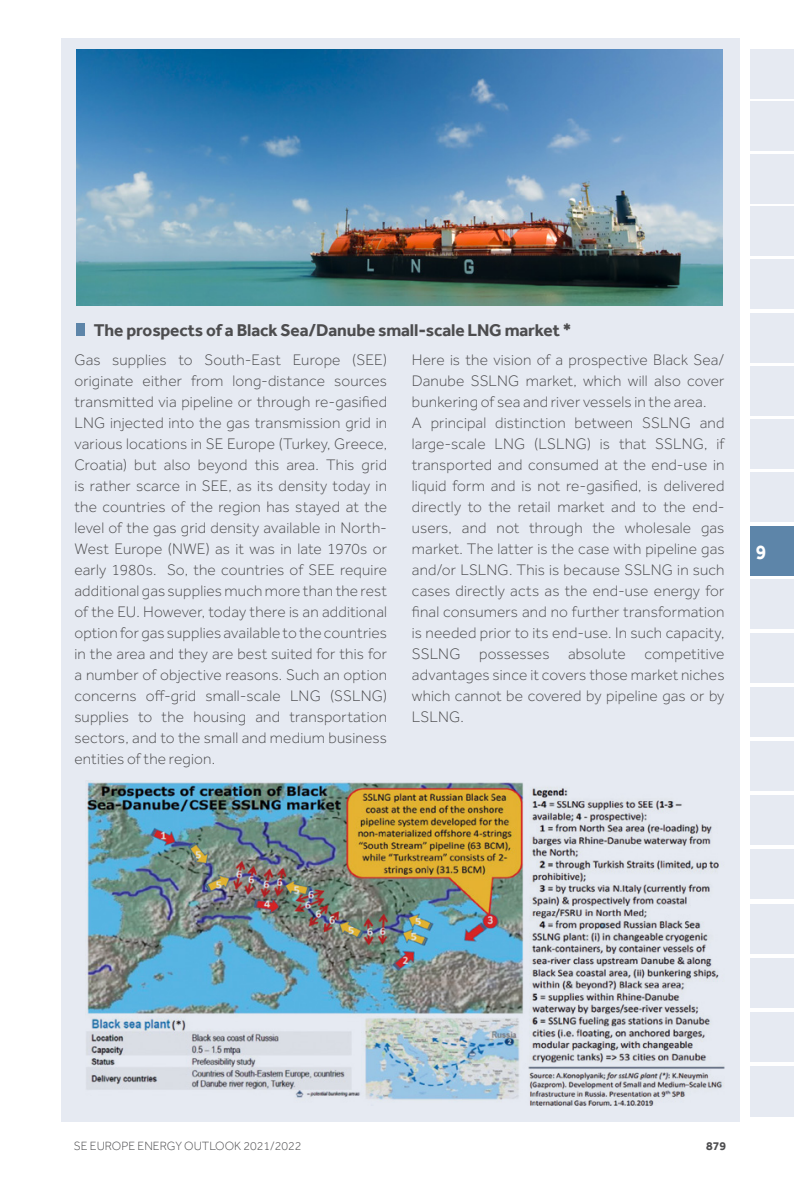
<style>
.page{position:relative;width:794px;height:1191px;background:#fff}
.page>*{position:absolute;margin:0;border:0;box-sizing:border-box;transform-origin:0 0}
.t1{font:700 21px "Effra";color:#fff;scale:.91 1}
.t2{font:700 17.5px "Effra";letter-spacing:-.01em;color:#4d4d4f}
.t3{font:300 15.75px/21px "Effra";letter-spacing:.01em;color:#4d4d4f;text-align:justify}
.t4{font:300 12.25px "Effra";color:#4d4d4f}
.t5{font:700 12.25px "Effra";color:#4d4d4f}
</style>
<div class="page">
<div style="left:751px;top:49px;width:43px;height:49px;background:#e6eaf2"></div>
<div style="left:751px;top:101px;width:43px;height:50px;background:#e6eaf2"></div>
<div style="left:751px;top:154px;width:43px;height:49px;background:#e6eaf2"></div>
<div style="left:751px;top:206px;width:43px;height:50px;background:#e6eaf2"></div>
<div style="left:751px;top:259px;width:43px;height:50px;background:#e6eaf2"></div>
<div style="left:751px;top:313px;width:43px;height:49px;background:#e6eaf2"></div>
<div style="left:751px;top:366px;width:43px;height:50px;background:#e6eaf2"></div>
<div style="left:751px;top:419px;width:43px;height:50px;background:#e6eaf2"></div>
<div style="left:751px;top:472px;width:43px;height:50px;background:#e6eaf2"></div>
<div style="left:751px;top:526px;width:43px;height:49px;background:#5d85a9"></div>
<div style="left:751px;top:579px;width:43px;height:50px;background:#e6eaf2"></div>
<div style="left:751px;top:633px;width:43px;height:50px;background:#e6eaf2"></div>
<div style="left:751px;top:687px;width:43px;height:50px;background:#e6eaf2"></div>
<div style="left:751px;top:741px;width:43px;height:50px;background:#e6eaf2"></div>
<div style="left:751px;top:795px;width:43px;height:50px;background:#e6eaf2"></div>
<div style="left:751px;top:849px;width:43px;height:50px;background:#e6eaf2"></div>
<div style="left:751px;top:903px;width:43px;height:50px;background:#e6eaf2"></div>
<div style="left:751px;top:957px;width:43px;height:50px;background:#e6eaf2"></div>
<div style="left:751px;top:1012px;width:43px;height:49px;background:#e6eaf2"></div>
<div style="left:751px;top:1066px;width:43px;height:50px;background:#e6eaf2"></div>
<div style="left:62px;top:38px;width:678px;height:1083px;background:#e6eaf2"></div>
<div style="left:77px;top:323px;width:8px;height:13px;background:#5d85a9"></div>
<img style="left:86px;top:780px;width:639px;height:325px">
<img style="left:77px;top:50px;width:645px;height:255px">
<p class="t2" style="left:94px;top:319px;width:479px">The prospects of a Black Sea/Danube small-scale LNG market *</p>
<p class="t3" style="left:74px;top:349px;width:314px">Gas supplies to South-East Europe (SEE) originate either from long-distance sources transmitted via pipeline or through re-gasified LNG injected into the gas transmission grid in various locations in SE Europe (Turkey, Greece, Croatia) but also beyond this area. This grid is rather scarce in SEE, as its density today in the countries of the region has stayed at the level of the gas grid density available in North-West Europe (NWE) as it was in late 1970s or early 1980s. So, the countries of SEE require additional gas supplies much more than the rest of the EU. However, today there is an additional option for gas supplies available to the countries in the area and they are best suited for this for a number of objective reasons. Such an option concerns off-grid small-scale LNG (SSLNG) supplies to the housing and transportation sectors, and to the small and medium business entities of the region.</p>
<p class="t3" style="left:412px;top:349px;width:314px;text-align:left">Here is the vision of a prospective Black Sea/ Danube SSLNG market, which will also cover bunkering of sea and river vessels in the area.<br>A principal distinction between SSLNG and large-scale LNG (LSLNG) is that SSLNG, if transported and consumed at the end-use in liquid form and is not re-gasified, is delivered directly to the retail market and to the end&shy;users, and not through the wholesale gas market. The latter is the case with pipeline gas and/or LSLNG. This is because SSLNG in such cases directly acts as the end-use energy for final consumers and no further transformation is needed prior to its end-use. In such capacity, SSLNG possesses absolute competitive advantages since it covers those market niches which cannot be covered by pipeline gas or by LSLNG.</p>
<h1 class="t1" style="left:755px;top:539px;width:13px">9</h1>
<p class="t4" style="left:74px;top:1139px;width:229px">SE EUROPE ENERGY OUTLOOK 2021/2022</p>
<p class="t5" style="left:706px;top:1138px;width:22px">879</p>
</div>
